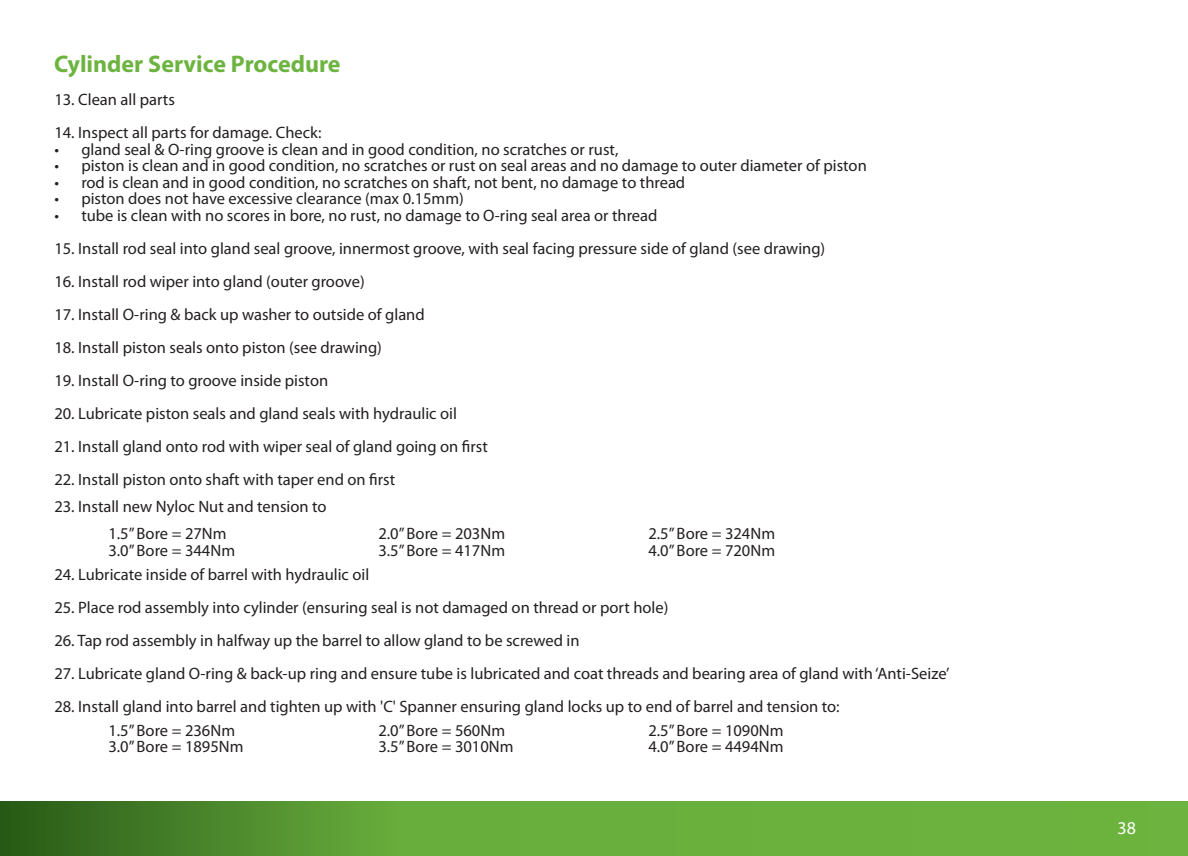
<style>
.page{position:relative;width:1188px;height:856px;background:#fff}
.page>*{position:absolute;margin:0;border:0;box-sizing:border-box;transform-origin:0 0}
.t1{font:700 24px "Myriad Pro";color:#6cb43f}
.t2{font:18px "Myriad Pro";color:#fff}
.t3{font:16.5px "Myriad Pro";color:#231f20}
</style>
<div class="page">
<svg style="left:0;top:802px;width:1188px;height:54px;background:#5ea136"></svg>
<p class="t1" style="left:54px;top:48px;width:288px">Cylinder Service Procedure</p>
<p class="t3" style="left:54px;top:91px;width:122px">13. Clean all parts</p>
<p class="t3" style="left:54px;top:124px;width:269px">14. Inspect all parts for damage. Check:</p>
<p class="t3" style="left:54px;top:140px;width:566px">• gland seal &amp; O-ring groove is clean and in good condition, no scratches or rust,</p>
<p class="t3" style="left:54px;top:157px;width:814px">• piston is clean and in good condition, no scratches or rust on seal areas and no damage to outer diameter of piston</p>
<p class="t3" style="left:54px;top:173px;width:632px">• rod is clean and in good condition, no scratches on shaft, not bent, no damage to thread</p>
<p class="t3" style="left:54px;top:190px;width:411px">• piston does not have excessive clearance (max 0.15mm)</p>
<p class="t3" style="left:54px;top:206px;width:605px">• tube is clean with no scores in bore, no rust, no damage to O-ring seal area or thread</p>
<p class="t3" style="left:54px;top:239px;width:772px">15. Install rod seal into gland seal groove, innermost groove, with seal facing pressure side of gland (see drawing)</p>
<p class="t3" style="left:54px;top:272px;width:312px">16. Install rod wiper into gland (outer groove)</p>
<p class="t3" style="left:54px;top:305px;width:372px">17. Install O-ring &amp; back up washer to outside of gland</p>
<p class="t3" style="left:54px;top:338px;width:329px">18. Install piston seals onto piston (see drawing)</p>
<p class="t3" style="left:54px;top:371px;width:275px">19. Install O-ring to groove inside piston</p>
<p class="t3" style="left:54px;top:404px;width:404px">20. Lubricate piston seals and gland seals with hydraulic oil</p>
<p class="t3" style="left:54px;top:437px;width:435px">21. Install gland onto rod with wiper seal of gland going on first</p>
<p class="t3" style="left:54px;top:470px;width:342px">22. Install piston onto shaft with taper end on first</p>
<p class="t3" style="left:54px;top:497px;width:274px">23. Install new Nyloc Nut and tension to</p>
<p class="t3" style="left:108px;top:524px;width:120px">1.5” Bore = 27Nm</p>
<p class="t3" style="left:378px;top:524px;width:128px">2.0” Bore = 203Nm</p>
<p class="t3" style="left:648px;top:524px;width:128px">2.5” Bore = 324Nm</p>
<p class="t3" style="left:108px;top:541px;width:128px">3.0” Bore = 344Nm</p>
<p class="t3" style="left:378px;top:541px;width:128px">3.5” Bore = 417Nm</p>
<p class="t3" style="left:648px;top:541px;width:128px">4.0” Bore = 720Nm</p>
<p class="t3" style="left:54px;top:565px;width:316px">24. Lubricate inside of barrel with hydraulic oil</p>
<p class="t3" style="left:54px;top:598px;width:616px">25. Place rod assembly into cylinder (ensuring seal is not damaged on thread or port hole)</p>
<p class="t3" style="left:54px;top:631px;width:527px">26. Tap rod assembly in halfway up the barrel to allow gland to be screwed in</p>
<p class="t3" style="left:54px;top:664px;width:897px">27. Lubricate gland O-ring &amp; back-up ring and ensure tube is lubricated and coat threads and bearing area of gland with ‘Anti-Seize’</p>
<p class="t3" style="left:54px;top:697px;width:787px">28. Install gland into barrel and tighten up with 'C' Spanner ensuring gland locks up to end of barrel and tension to:</p>
<p class="t3" style="left:108px;top:721px;width:128px">1.5” Bore = 236Nm</p>
<p class="t3" style="left:378px;top:721px;width:128px">2.0” Bore = 560Nm</p>
<p class="t3" style="left:648px;top:721px;width:137px">2.5” Bore = 1090Nm</p>
<p class="t3" style="left:108px;top:737px;width:137px">3.0” Bore = 1895Nm</p>
<p class="t3" style="left:378px;top:737px;width:137px">3.5” Bore = 3010Nm</p>
<p class="t3" style="left:648px;top:737px;width:137px">4.0” Bore = 4494Nm</p>
<p class="t2" style="left:1118px;top:818px;width:20px">38</p>
</div>
